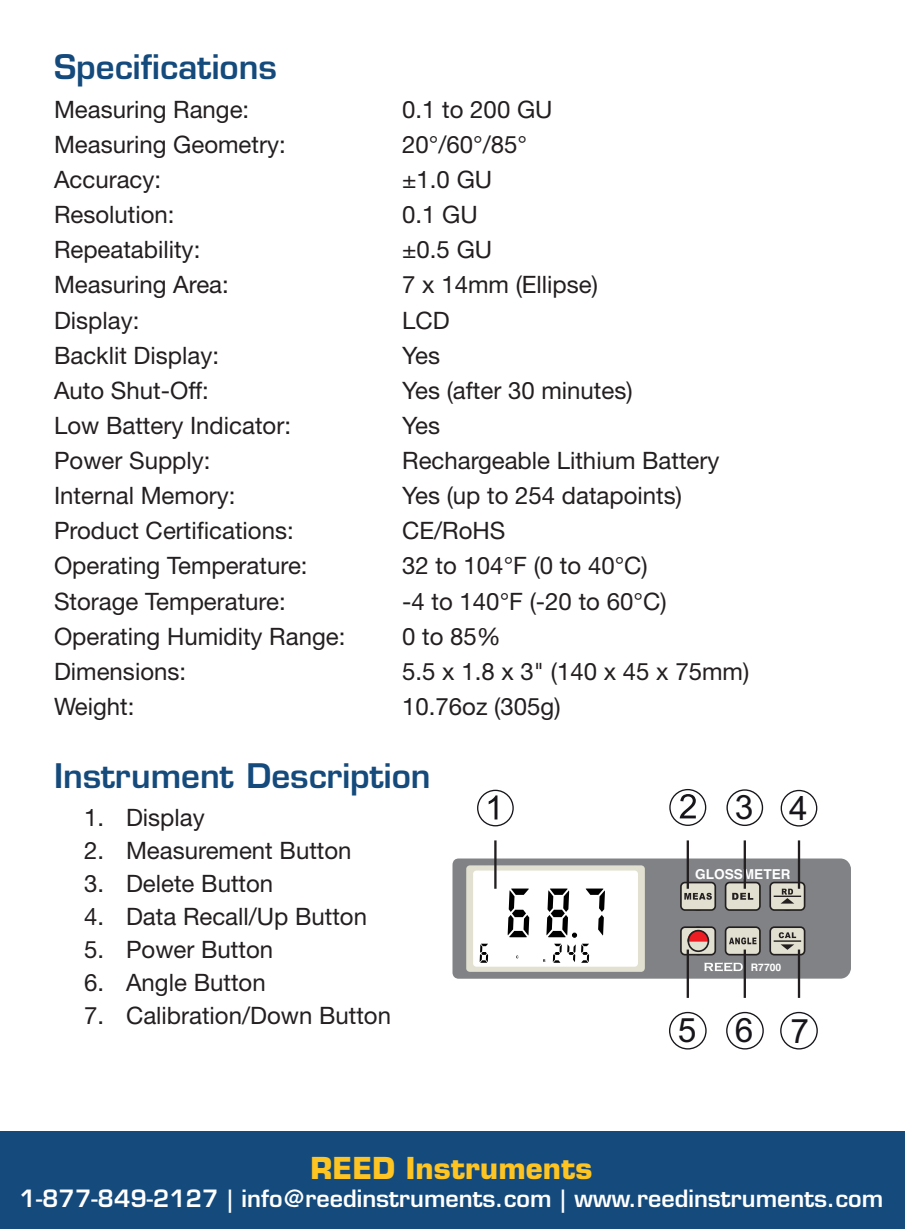
<style>
.page{position:relative;width:905px;height:1229px;background:#fff}
.page>*{position:absolute;margin:0;border:0;box-sizing:border-box;transform-origin:0 0}
.t1{font:33.6px "Arial";color:#18151a}
.t2{font:600 33px "Eurostile LT Std";color:#144a7c}
.t3{font:700 29.4px "Eurostile LT Std";color:#fec422}
.t4{font:24px "Helvetica Neue LT Std";color:#231f20}
.t5{font:600 23.4px "Eurostile LT Std";color:#fff}
.t6{font:700 13.5px "Helvetica";color:#fff}
.t7{font:700 10.5px "Helvetica";color:#fff}
</style>
<div class="page">
<svg style="left:669px;top:789px;width:37px;height:37px"></svg>
<svg style="left:726px;top:789px;width:37px;height:37px"></svg>
<svg style="left:477px;top:789px;width:36px;height:37px"></svg>
<svg style="left:780px;top:790px;width:37px;height:36px"></svg>
<svg style="left:669px;top:1011px;width:37px;height:38px"></svg>
<svg style="left:726px;top:1011px;width:37px;height:38px"></svg>
<svg style="left:780px;top:1011px;width:37px;height:38px"></svg>
<div style="left:452px;top:858px;width:398px;height:120px;background:#808285"></div>
<div style="left:466px;top:865px;width:179px;height:106px;background:#e2e0d0;border-radius:4px"></div>
<div style="left:473px;top:870px;width:165px;height:96px;background:#fff;border-radius:3px"></div>
<div style="left:680px;top:881px;width:36px;height:29px;border:2px solid #231f20;border-radius:4px"></div>
<div style="left:770px;top:882px;width:34px;height:28px;background:#e2e0d0;border-radius:4px"></div>
<div style="left:769px;top:881px;width:36px;height:29px;border:2px solid #231f20;border-radius:4px"></div>
<div style="left:770px;top:927px;width:34px;height:27px;background:#e2e0d0;border-radius:4px"></div>
<div style="left:769px;top:926px;width:36px;height:29px;border:2px solid #231f20;border-radius:4px"></div>
<div style="left:724px;top:881px;width:36px;height:29px;border:2px solid #231f20;border-radius:4px"></div>
<svg style="left:585px;top:888px;width:20px;height:47px"></svg>
<svg style="left:581px;top:943px;width:8px;height:19px"></svg>
<svg style="left:479px;top:943px;width:9px;height:19px"></svg>
<svg style="left:507px;top:888px;width:22px;height:49px"></svg>
<svg style="left:546px;top:888px;width:31px;height:49px"></svg>
<svg style="left:553px;top:943px;width:22px;height:19px"></svg>
<hr style="left:494px;top:840px;width:2px;height:48px;background:#231f20">
<hr style="left:686px;top:840px;width:3px;height:48px;background:#231f20">
<svg style="left:704px;top:962px;width:38px;height:9px"></svg>
<hr style="left:686px;top:949px;width:3px;height:49px;background:#231f20">
<hr style="left:743px;top:949px;width:3px;height:49px;background:#231f20">
<hr style="left:797px;top:949px;width:3px;height:49px;background:#231f20">
<hr style="left:797px;top:840px;width:3px;height:48px;background:#231f20">
<hr style="left:743px;top:840px;width:3px;height:48px;background:#231f20">
<svg style="left:680px;top:882px;width:121px;height:73px"></svg>
<div style="left:0;top:1131px;width:904px;height:97px;background:#144a7c"></div>
<h2 class="t2" style="left:54px;top:46px;width:224px">Specifications</h2>
<p class="t4" style="left:54px;top:95px;width:197px">Measuring Range:</p>
<p class="t4" style="left:402px;top:95px;width:152px">0.1 to 200 GU</p>
<p class="t4" style="left:54px;top:130px;width:233px">Measuring Geometry:</p>
<p class="t4" style="left:402px;top:130px;width:126px">20°/60°/85°</p>
<p class="t4" style="left:54px;top:165px;width:109px">Accuracy:</p>
<p class="t4" style="left:402px;top:165px;width:91px">±1.0 GU</p>
<p class="t4" style="left:54px;top:200px;width:122px">Resolution:</p>
<p class="t4" style="left:402px;top:200px;width:77px">0.1 GU</p>
<p class="t4" style="left:54px;top:235px;width:148px">Repeatability:</p>
<p class="t4" style="left:402px;top:235px;width:91px">±0.5 GU</p>
<p class="t4" style="left:54px;top:270px;width:176px">Measuring Area:</p>
<p class="t4" style="left:402px;top:270px;width:197px">7 x 14mm (Ellipse)</p>
<p class="t4" style="left:54px;top:306px;width:87px">Display:</p>
<p class="t4" style="left:402px;top:306px;width:49px">LCD</p>
<p class="t4" style="left:54px;top:341px;width:166px">Backlit Display:</p>
<p class="t4" style="left:402px;top:341px;width:39px">Yes</p>
<p class="t4" style="left:54px;top:376px;width:156px">Auto Shut-Off:</p>
<p class="t4" style="left:402px;top:376px;width:232px">Yes (after 30 minutes)</p>
<p class="t4" style="left:54px;top:411px;width:238px">Low Battery Indicator:</p>
<p class="t4" style="left:402px;top:411px;width:39px">Yes</p>
<p class="t4" style="left:54px;top:446px;width:158px">Power Supply:</p>
<p class="t4" style="left:402px;top:446px;width:319px">Rechargeable Lithium Battery</p>
<p class="t4" style="left:54px;top:481px;width:183px">Internal Memory:</p>
<p class="t4" style="left:402px;top:481px;width:281px">Yes (up to 254 datapoints)</p>
<p class="t4" style="left:54px;top:516px;width:241px">Product Certifications:</p>
<p class="t4" style="left:402px;top:516px;width:105px">CE/RoHS</p>
<p class="t4" style="left:54px;top:551px;width:255px">Operating Temperature:</p>
<p class="t4" style="left:402px;top:551px;width:247px">32 to 104°F (0 to 40°C)</p>
<p class="t4" style="left:54px;top:586px;width:233px">Storage Temperature:</p>
<p class="t4" style="left:402px;top:586px;width:266px">-4 to 140°F (-20 to 60°C)</p>
<p class="t4" style="left:54px;top:622px;width:293px">Operating Humidity Range:</p>
<p class="t4" style="left:402px;top:622px;width:100px">0 to 85%</p>
<p class="t4" style="left:54px;top:657px;width:134px">Dimensions:</p>
<p class="t4" style="left:402px;top:657px;width:348px">5.5 x 1.8 x 3" (140 x 45 x 75mm)</p>
<p class="t4" style="left:54px;top:692px;width:82px">Weight:</p>
<p class="t4" style="left:402px;top:692px;width:160px">10.76oz (305g)</p>
<h2 class="t2" style="left:54px;top:755px;width:378px">Instrument Description</h2>
<p class="t4" style="left:84px;top:803px;width:122px">1. Display</p>
<p class="t4" style="left:84px;top:836px;width:269px">2. Measurement Button</p>
<p class="t4" style="left:84px;top:869px;width:191px">3. Delete Button</p>
<p class="t4" style="left:84px;top:902px;width:284px">4. Data Recall/Up Button</p>
<p class="t4" style="left:84px;top:935px;width:191px">5. Power Button</p>
<p class="t4" style="left:84px;top:968px;width:183px">6. Angle Button</p>
<p class="t4" style="left:84px;top:1001px;width:308px">7. Calibration/Down Button</p>
<h1 class="t1" style="left:735px;top:785px;width:74px">3 4</h1>
<p class="t6" style="left:695px;top:863px;width:97px">GLOSSMETER</p>
<p class="t7" style="left:750px;top:958px;width:32px">R7700</p>
<h1 class="t1" style="left:677px;top:1008px;width:133px">567</h1>
<p class="t3" style="left:310px;top:1149px;width:283px">REED Instruments</p>
<p class="t5" style="left:20px;top:1183px;width:865px">1-877-849-2127 | info@reedinstruments.com | www.reedinstruments.com</p>
</div>
